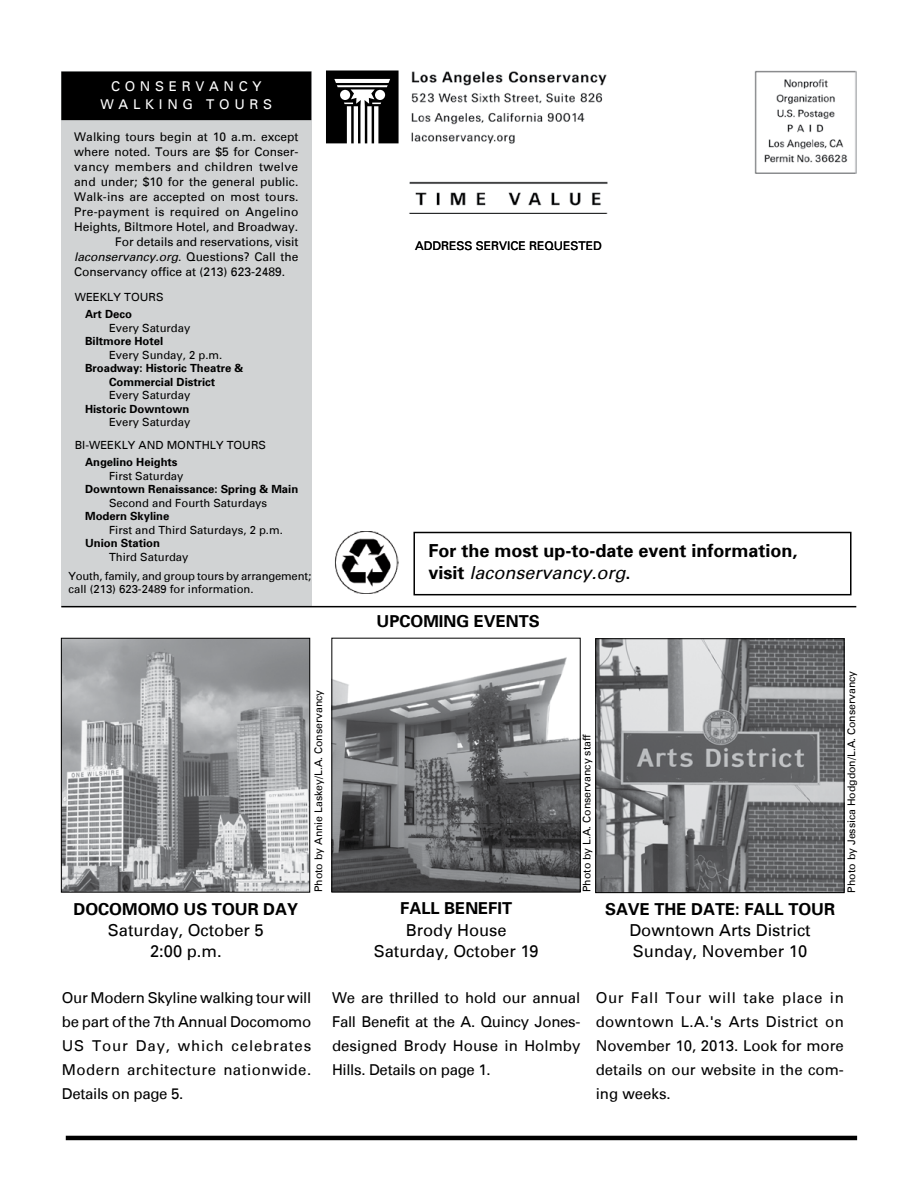
<style>
.page{position:relative;width:918px;height:1188px;background:#fff}
.page>*{position:absolute;margin:0;border:0;box-sizing:border-box;transform-origin:0 0}
.t1{font:700 18px/22.5px "Univers";color:#000}
.t2{font:16.5px/21.3px "Univers";color:#000;text-align:center}
.t3{font:700 16.5px "Univers";color:#000}
.t4{font:15px/24px "Univers";color:#000;text-align:justify}
.t5{font:13.5px "Univers";color:#fff}
.t6{font:12px "Univers";color:#000}
.t7{font:12px "Univers";letter-spacing:.02em;color:#000}
.t8{font:12px "Univers";letter-spacing:.03em;color:#000}
.t9{font:11.25px/23.2px "Univers";color:#000}
.t10{font:700 11.25px/13.5px "Univers";color:#000;text-align:center}
.t11{font:10.5px "Univers";color:#000}
.s1{font-style:italic}
.s2{font-weight:400;font-style:italic}
</style>
<div class="page">
<hr style="left:66px;top:1136px;width:791px;height:4px;background:#000">
<div style="left:61px;top:72px;width:250px;height:535px;background:#d1d3d4"></div>
<div style="left:64px;top:74px;width:245px;height:44px;background:#000"></div>
<div style="left:61px;top:72px;width:250px;height:48px;border:4px solid #000"></div>
<img style="left:409px;top:71px;width:199px;height:142px">
<hr style="left:61px;top:606px;width:795px;height:1px;background:#000">
<img style="left:334px;top:531px;width:65px;height:62px">
<img style="left:754px;top:70px;width:102px;height:104px">
<img style="left:598px;top:641px;width:244px;height:250px">
<div style="left:596px;top:639px;width:248px;height:254px;border:1px solid #000"></div>
<img style="left:334px;top:657px;width:244px;height:233px">
<div style="left:332px;top:638px;width:248px;height:254px;border:1px solid #000"></div>
<img style="left:63px;top:640px;width:245px;height:250px">
<div style="left:61px;top:638px;width:249px;height:254px;border:1px solid #000"></div>
<div style="left:413px;top:532px;width:439px;height:63px;border:2px solid #000"></div>
<svg style="left:326px;top:70px;width:73px;height:73px"></svg>
<p class="t5" style="left:111px;top:78px;width:29px">C onservanc</p>
<p class="t5" style="left:253px;top:78px;width:11px">y</p>
<p class="t5" style="left:100px;top:96px;width:32px">W alking</p>
<p class="t5" style="left:206px;top:96px;width:27px">T ours</p>
<p class="t6" style="left:74px;top:129px;width:226px">Walking tours begin at 10 a.m. except</p>
<p class="t6" style="left:74px;top:144px;width:226px">where noted. Tours are $5 for Conser-</p>
<p class="t8" style="left:74px;top:159px;width:225px">vancy members and children twelve</p>
<p class="t6" style="left:74px;top:174px;width:226px">and under; $10 for the general public.</p>
<p class="t6" style="left:74px;top:189px;width:226px">Walk-ins are accepted on most tours.</p>
<p class="t7" style="left:74px;top:204px;width:226px">Pre-payment is required on Angelino</p>
<p class="t6" style="left:74px;top:219px;width:226px">Heights, Biltmore Hotel, and Broadway.</p>
<p class="t6" style="left:115px;top:234px;width:185px">For details and reservations, visit</p>
<p class="t6" style="left:74px;top:249px;width:226px"><span class="s1">laconservancy.org</span>. Questions? Call the</p>
<p class="t6" style="left:74px;top:264px;width:212px">Conservancy office at (213) 623-2489.</p>
<p class="t9" style="left:75px;top:286px;width:19px">Weekl</p>
<p class="t9" style="left:114px;top:286px;width:27px">y Tours</p>
<p class="t10" style="left:85px;top:307px;width:48px">Art Deco</p>
<p class="t9" style="left:109px;top:316px;width:83px">Every Saturday</p>
<p class="t10" style="left:85px;top:334px;width:80px">Biltmore Hotel</p>
<p class="t9" style="left:109px;top:343px;width:115px">Every Sunday, 2 p.m.</p>
<p class="t10" style="left:85px;top:361px;width:160px">Broadway: Historic Theatre &amp;<br>Commercial District</p>
<p class="t9" style="left:109px;top:383px;width:83px">Every Saturday</p>
<p class="t10" style="left:85px;top:402px;width:106px">Historic Downtown</p>
<p class="t9" style="left:75px;top:410px;width:117px;text-indent:34px">Every Saturday<br>BI-WEEKLY and</p>
<p class="t9" style="left:167px;top:434px;width:20px">Monthl</p>
<p class="t9" style="left:216px;top:434px;width:27px">y Tours</p>
<p class="t10" style="left:85px;top:455px;width:94px">Angelino Heights</p>
<p class="t9" style="left:109px;top:464px;width:76px">First Saturday</p>
<p class="t10" style="left:85px;top:482px;width:215px">Downtown Renaissance: Spring &amp; Main</p>
<p class="t9" style="left:109px;top:491px;width:160px">Second and Fourth Saturdays</p>
<p class="t10" style="left:85px;top:509px;width:86px">Modern Skyline</p>
<p class="t9" style="left:109px;top:518px;width:175px">First and Third Saturdays, 2 p.m.</p>
<p class="t10" style="left:85px;top:536px;width:77px">Union Station</p>
<p class="t9" style="left:69px;top:547px;width:244px;line-height:19.8px;text-indent:40px">Third Saturday<br>Youth, family, and group tours by arrangement;</p>
<p class="t9" style="left:69px;top:578px;width:187px">call (213) 623-2489 for information.</p>
<p class="t3" style="left:74px;top:898px;width:226px">DOCOMOMO US TOUR DAY</p>
<p class="t2" style="left:108px;top:919px;width:157px">Saturday, October 5<br>2:00 p.m.</p>
<p class="t11" style="left:312px;top:892px;width:204px;rotate:-90deg">Photo by Annie Laskey/L.A. Conservancy</p>
<p class="t6" style="left:415px;top:238px;width:188px">ADDRESS SERVICE REQUESTED</p>
<p class="t1" style="left:428px;top:539px;width:371px">For the most up-to-date event information, visit <span class="s2">laconservancy.org</span>.</p>
<p class="t3" style="left:377px;top:611px;width:162px">Upcoming events</p>
<p class="t3" style="left:400px;top:898px;width:105px">FALL BENEFIT</p>
<p class="t2" style="left:374px;top:919px;width:167px">Brody House<br>Saturday, October 19</p>
<p class="t11" style="left:580px;top:892px;width:160px;rotate:-90deg">Photo by L.A. Conservancy staff</p>
<p class="t3" style="left:605px;top:898px;width:61px">SAVE THE</p>
<p class="t3" style="left:691px;top:898px;width:144px">DATE : FALL TO UR</p>
<p class="t2" style="left:629px;top:919px;width:183px;text-align:left">Downtown Arts District<br>Sunday, November 10</p>
<p class="t11" style="left:845px;top:893px;width:223px;rotate:-90deg">Photo by Jessica Hodgdon/L.A. Conservancy</p>
<p class="t4" style="left:332px;top:985px;width:250px">We are thrilled to hold our annual Fall Benefit at the A. Quincy Jones&shy;designed Brody House in Holmby Hills. Details on page 1.</p>
<p class="t4" style="left:62px;top:986px;width:251px">Our Modern Skyline walking tour will be part of the 7th Annual Docomomo US Tour Day, which celebrates Modern architecture nationwide.<br>Details on page 5.</p>
<p class="t4" style="left:596px;top:986px;width:250px">Our Fall Tour will take place in downtown L.A.'s Arts District on November 10, 2013. Look for more details on our website in the com&shy;ing weeks.</p>
</div>
